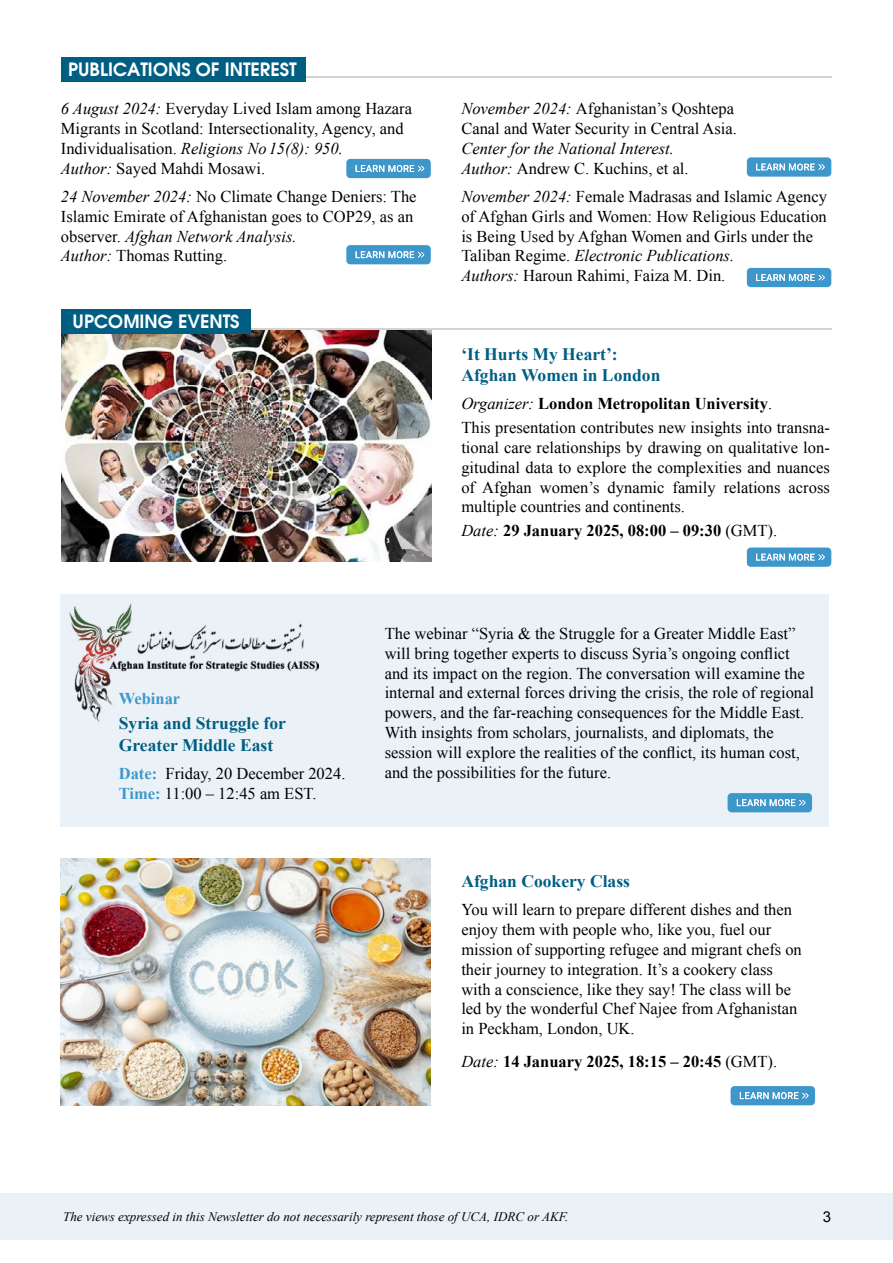
<style>
.page{position:relative;width:893px;height:1263px;background:#fff}
.page>*{position:absolute;margin:0;border:0;box-sizing:border-box;transform-origin:0 0}
.t1{font:18px "Kyrghyz Avalon Bold";color:#fff}
.t2{font:700 17.55px/21px "Times New Roman";color:#005e83}
.t3{font:16.5px/19.8px "Times New Roman";color:#000}
.t4{font:700 16.5px "Times New Roman";color:#000}
.t5{font:italic 16.5px/19.8px "Times New Roman";color:#000}
.t6{font:700 16.5px "Times New Roman";color:#3e97cb}
.t7{font:15px "Arial";color:#000}
.t8{font:italic 13.05px "Times New Roman";color:#000}
.s1{font-style:italic}
.s2{font-style:normal}
.s3{font-weight:700}
.s4{font-weight:400;font-style:italic}
.s5{font-weight:400}
.s6{font-weight:700;color:#3e97cb}
</style>
<div class="page">
<div style="left:0;top:1193px;width:893px;height:46px;background:#eaf1f7"></div>
<div style="left:61px;top:594px;width:768px;height:232px;background:#eaf1f7"></div>
<div style="left:346px;top:159px;width:85px;height:19px;background:#3e97cb;border-radius:4px"></div>
<svg style="left:355px;top:165px;width:70px;height:7px"></svg>
<div style="left:346px;top:245px;width:85px;height:19px;background:#3e97cb;border-radius:4px"></div>
<svg style="left:355px;top:251px;width:70px;height:8px"></svg>
<div style="left:747px;top:157px;width:84px;height:20px;background:#3e97cb;border-radius:4px"></div>
<svg style="left:756px;top:163px;width:69px;height:8px"></svg>
<div style="left:747px;top:268px;width:84px;height:19px;background:#3e97cb;border-radius:4px"></div>
<svg style="left:756px;top:274px;width:69px;height:7px"></svg>
<hr style="left:147px;top:76px;width:684px;height:2px;background:#d1d3d4">
<div style="left:62px;top:57px;width:244px;height:25px;background:#005e83"></div>
<img style="left:62px;top:329px;width:369px;height:232px">
<div style="left:747px;top:547px;width:84px;height:20px;background:#3e97cb;border-radius:4px"></div>
<svg style="left:756px;top:554px;width:69px;height:7px"></svg>
<div style="left:728px;top:793px;width:84px;height:19px;background:#3e97cb;border-radius:4px"></div>
<svg style="left:736px;top:799px;width:70px;height:8px"></svg>
<hr style="left:147px;top:328px;width:684px;height:1px;background:#d1d3d4">
<div style="left:62px;top:309px;width:189px;height:24px;background:#005e83"></div>
<img style="left:69px;top:603px;width:249px;height:119px">
<img style="left:61px;top:859px;width:370px;height:246px">
<div style="left:731px;top:1086px;width:84px;height:19px;background:#3e97cb;border-radius:4px"></div>
<svg style="left:739px;top:1092px;width:70px;height:8px"></svg>
<p class="t1" style="left:68px;top:60px;width:230px">PUBLICATIONS OF INTEREST</p>
<p class="t3" style="left:61px;top:99px;width:353px"><span class="s1">6 August 2024:</span> Everyday Lived Islam among Hazara Migrants in Scotland: Intersectionality, Agency, and Individualisation. <span class="s1">Religions No15(8): 950.<br>Author:</span> Sayed Mahdi Mosawi.</p>
<p class="t3" style="left:61px;top:186px;width:357px"><span class="s1">24 November 2024:</span> No Climate Change Deniers: The Islamic Emirate of Afghanistan goes to COP29, as an observer. <span class="s1">Afghan Network Analysis.<br>Author:</span> Thomas Rutting.</p>
<p class="t1" style="left:73px;top:311px;width:169px">UPCOMING EVENTS</p>
<p class="t3" style="left:461px;top:99px;width:277px"><span class="s1">November 2024:</span> Afghanistan’s Qoshtepa<br>Canal and Water Security in Central Asia.</p>
<p class="t5" style="left:461px;top:138px;width:229px">Center for the National Interest.<br>Author: <span class="s2">Andrew C. Kuchins, et al.</span></p>
<p class="t3" style="left:461px;top:186px;width:367px"><span class="s1">November 2024:</span> Female Madrasas and Islamic Agency of Afghan Girls and Women: How Religious Education is Being Used by Afghan Women and Girls under the Taliban Regime. <span class="s1">Electronic Publications.<br>Authors:</span> Haroun Rahimi, Faiza M. Din.</p>
<p class="t2" style="left:461px;top:343px;width:201px">‘It Hurts My Heart’:<br>Afghan Women in London</p>
<p class="t3" style="left:461px;top:391px;width:370px;line-height:24px"><span class="s1">Organizer:</span> <span class="s3">London Metropolitan University</span>.<br>This presentation contributes new insights into transna-</p>
<p class="t3" style="left:461px;top:437px;width:370px;text-align:justify">tional care relationships by drawing on qualitative lon&shy;gitudinal data to explore the complexities and nuances of Afghan women’s dynamic family relations across multiple countries and continents.</p>
<p class="t4" style="left:461px;top:519px;width:317px"><span class="s4">Date:</span> 29 January 2025, 08:00 – 09:30 <span class="s5">(GMT).</span></p>
<p class="t6" style="left:119px;top:687px;width:63px">Webinar</p>
<p class="t2" style="left:119px;top:713px;width:169px">Syria and Struggle for<br>Greater Middle East</p>
<p class="t3" style="left:119px;top:763px;width:228px"><span class="s6">Date:</span> Friday, 20 December 2024.<br><span class="s6">Time:</span> 11:00 – 12:45 am EST.</p>
<p class="t3" style="left:385px;top:623px;width:431px">The webinar “Syria &amp; the Struggle for a Greater Middle East” will bring together experts to discuss Syria’s ongoing conflict and its impact on the region. The conversation will examine the internal and external forces driving the crisis, the role of regional powers, and the far-reaching consequences for the Middle East.<br>With insights from scholars, journalists, and diplomats, the session will explore the realities of the conflict, its human cost, and the possibilities for the future.</p>
<p class="t2" style="left:461px;top:870px;width:170px">Afghan Cookery Class</p>
<p class="t3" style="left:461px;top:900px;width:342px">You will learn to prepare different dishes and then enjoy them with people who, like you, fuel our mission of supporting refugee and migrant chefs on their journey to integration. It’s a cookery class with a conscience, like they say! The class will be led by the wonderful Chef Najee from Afghanistan in Peckham, London, UK.</p>
<p class="t4" style="left:461px;top:1050px;width:317px"><span class="s4">Date:</span> 14 January 2025, 18:15 – 20:45 <span class="s5">(GMT).</span></p>
<p class="t8" style="left:63px;top:1208px;width:507px">The views expressed in this Newsletter do not necessarily represent those of UCA, IDRC or AKF.</p>
<p class="t7" style="left:823px;top:1206px;width:10px">3</p>
</div>
